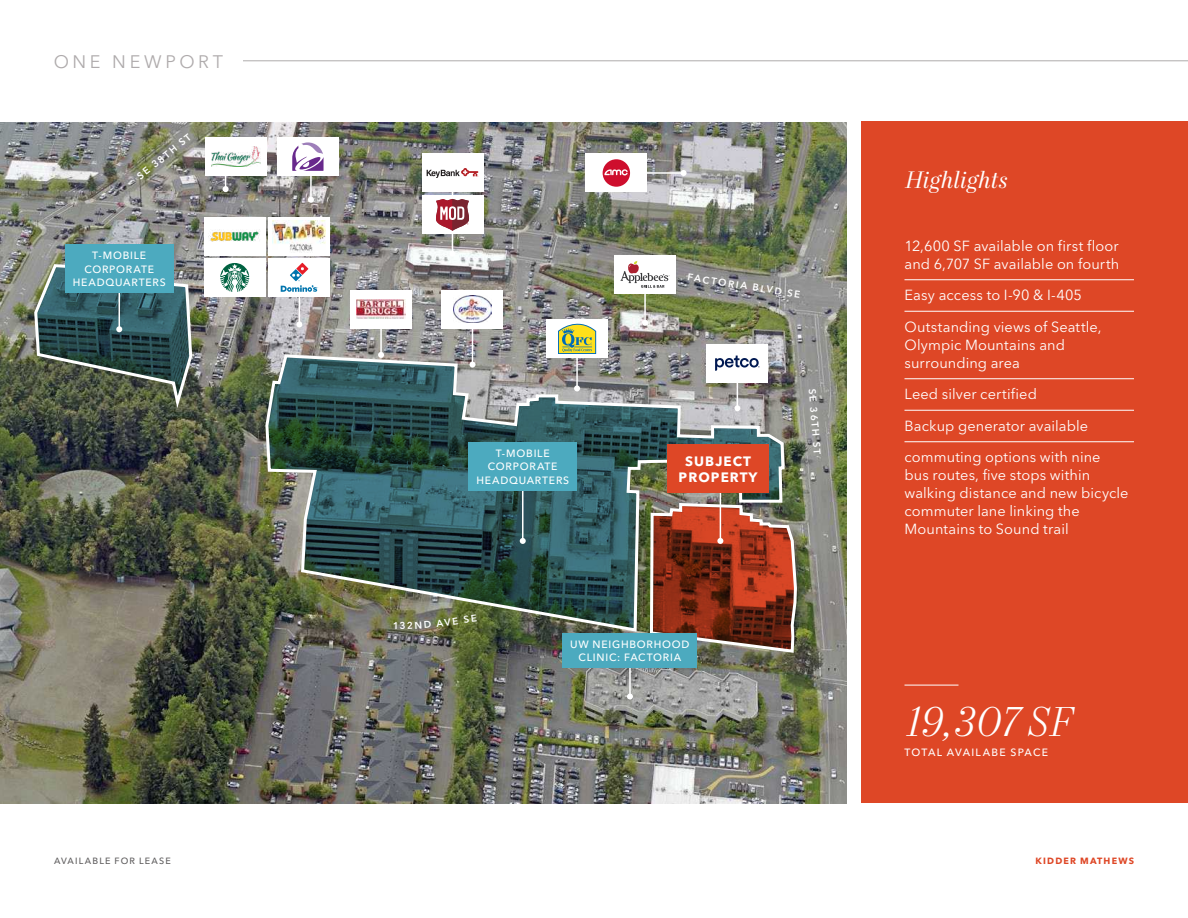
<style>
.page{position:relative;width:1188px;height:918px;background:#fff}
.page>*{position:absolute;margin:0;border:0;box-sizing:border-box;transform-origin:0 0}
.t1{font:italic 300 42px "Mort Modern 07";letter-spacing:-.005em;color:#fff}
.t2{font:italic 24px "Mort Modern 08";letter-spacing:.005em;color:#fff}
.t3{font:18px "Avenir Next LT Pro";letter-spacing:.2em;color:#afabac}
.t4{font:14.55px/18px "Avenir Next LT Pro";letter-spacing:.005em;color:#fff}
.t5{font:700 13.5px/16.5px "Avenir Next LT Pro";letter-spacing:.08em;color:#fff;text-align:center}
.t6{font:500 10.5px/13.5px "Avenir Next LT Pro";letter-spacing:.075em;color:#fff;text-align:center}
.t7{font:500 10.5px "Avenir Next LT Pro";letter-spacing:.12em;color:#fff}
.t8{font:600 9.75px "Avenir Next LT Pro";color:#fff}
.t9{font:500 9px "Avenir Next LT Pro";letter-spacing:.13em;color:#5f5d5e}
.t10{font:700 9px "Avenir Next LT Pro";letter-spacing:.13em;color:#de4726}
</style>
<div class="page">
<div style="left:862px;top:122px;width:326px;height:681px;background:#de4726"></div>
<img style="left:0;top:122px;width:847px;height:681px">
<hr style="left:904px;top:685px;width:54px;height:1px;background:#fff">
<hr style="left:904px;top:279px;width:230px;height:1px;background:#fff">
<hr style="left:904px;top:311px;width:230px;height:1px;background:#fff">
<hr style="left:904px;top:378px;width:230px;height:1px;background:#fff">
<hr style="left:904px;top:410px;width:230px;height:1px;background:#fff">
<hr style="left:904px;top:441px;width:230px;height:1px;background:#fff">
<div style="left:269px;top:217px;width:61px;height:39px;background:#fff"></div>
<img style="left:273px;top:221px;width:53px;height:32px">
<div style="left:269px;top:258px;width:61px;height:39px;background:#fff"></div>
<svg style="left:281px;top:263px;width:37px;height:29px"></svg>
<div style="left:707px;top:344px;width:61px;height:38px;background:#fff"></div>
<img style="left:264px;top:353px;width:522px;height:281px">
<hr style="left:720px;top:459px;width:1px;height:82px;background:#fff">
<img style="left:648px;top:501px;width:150px;height:154px">
<div style="left:667px;top:445px;width:102px;height:48px;background:#de4726"></div>
<hr style="left:522px;top:477px;width:2px;height:64px;background:#fff">
<svg style="left:520px;top:538px;width:6px;height:6px"></svg>
<div style="left:468px;top:442px;width:109px;height:48px;background:#4caabf"></div>
<svg style="left:33px;top:263px;width:161px;height:152px;background:#485f5a"></svg>
<div style="left:65px;top:245px;width:109px;height:48px;background:#4caabf"></div>
<hr style="left:629px;top:659px;width:2px;height:38px;background:#fff">
<svg style="left:627px;top:694px;width:6px;height:6px"></svg>
<div style="left:563px;top:633px;width:134px;height:35px;background:#4caabf"></div>
<hr style="left:299px;top:294px;width:1px;height:30px;background:#fff">
<svg style="left:296px;top:321px;width:6px;height:6px"></svg>
<hr style="left:380px;top:318px;width:2px;height:37px;background:#fff">
<svg style="left:378px;top:352px;width:6px;height:6px"></svg>
<hr style="left:472px;top:327px;width:1px;height:38px;background:#fff">
<svg style="left:470px;top:362px;width:6px;height:6px"></svg>
<hr style="left:576px;top:347px;width:2px;height:41px;background:#fff">
<svg style="left:574px;top:385px;width:6px;height:6px"></svg>
<hr style="left:636px;top:172px;width:48px;height:2px;background:#fff">
<svg style="left:681px;top:170px;width:6px;height:6px"></svg>
<hr style="left:644px;top:291px;width:2px;height:32px;background:#fff">
<svg style="left:642px;top:320px;width:6px;height:6px"></svg>
<svg style="left:734px;top:381px;width:6px;height:30px"></svg>
<svg style="left:223px;top:176px;width:6px;height:16px"></svg>
<hr style="left:310px;top:166px;width:2px;height:34px;background:#fff">
<svg style="left:308px;top:197px;width:6px;height:6px"></svg>
<hr style="left:452px;top:184px;width:1px;height:70px;background:#fff">
<svg style="left:449px;top:251px;width:6px;height:6px"></svg>
<div style="left:204px;top:217px;width:61px;height:39px;background:#fff"></div>
<img style="left:209px;top:230px;width:50px;height:12px">
<div style="left:204px;top:258px;width:61px;height:39px;background:#fff"></div>
<svg style="left:220px;top:263px;width:29px;height:29px"></svg>
<div style="left:205px;top:138px;width:62px;height:38px;background:#fff"></div>
<img style="left:211px;top:146px;width:50px;height:21px">
<div style="left:277px;top:138px;width:61px;height:38px;background:#fff"></div>
<svg style="left:292px;top:142px;width:31px;height:29px"></svg>
<div style="left:350px;top:290px;width:62px;height:38px;background:#fff"></div>
<img style="left:356px;top:300px;width:50px;height:18px">
<div style="left:442px;top:290px;width:61px;height:38px;background:#fff"></div>
<img style="left:453px;top:296px;width:39px;height:27px">
<div style="left:422px;top:196px;width:61px;height:38px;background:#fff"></div>
<svg style="left:436px;top:199px;width:33px;height:32px"></svg>
<div style="left:422px;top:154px;width:61px;height:38px;background:#fff"></div>
<svg style="left:427px;top:168px;width:52px;height:10px"></svg>
<div style="left:614px;top:255px;width:62px;height:38px;background:#fff"></div>
<svg style="left:621px;top:261px;width:49px;height:27px"></svg>
<div style="left:586px;top:154px;width:61px;height:38px;background:#fff"></div>
<div style="left:603px;top:159px;width:27px;height:28px;background:#ce0e2d;border-radius:50%"></div>
<svg style="left:604px;top:169px;width:24px;height:7px"></svg>
<div style="left:546px;top:320px;width:62px;height:38px;background:#fff"></div>
<svg style="left:558px;top:324px;width:38px;height:30px"></svg>
<hr style="left:243px;top:61px;width:945px;height:1px;background:#afabac">
<svg style="left:393px;top:614px;width:84px;height:15px"></svg>
<p class="t3" style="left:54px;top:51px;width:171px">ONE NEWPORT</p>
<p class="t8" style="left:135px;top:173px;width:68px;rotate:-39deg">SE 38TH ST</p>
<p class="t6" style="left:73px;top:249px;width:94px">T-MOBILE<br>CORPORATE<br>HEADQUARTERS</p>
<p class="t6" style="left:476px;top:446px;width:94px">T-MOBILE<br>CORPORATE<br>HEADQUARTERS</p>
<p class="t8" style="left:689px;top:271px;width:116px;rotate:9deg">FACTORIA BLVD SE</p>
<p class="t5" style="left:679px;top:453px;width:80px">SUBJECT<br>PROPERTY</p>
<p class="t8" style="left:818px;top:388px;width:68px;rotate:85deg">SE 36TH ST</p>
<p class="t6" style="left:570px;top:637px;width:121px">UW NEIGHBORHOOD<br>CLINIC: FACTORIA</p>
<h2 class="t2" style="left:904px;top:165px;width:105px">Highlights</h2>
<p class="t4" style="left:904px;top:237px;width:216px">12,600 SF available on first floor and 6,707 SF available on fourth</p>
<p class="t4" style="left:904px;top:279px;width:199px;line-height:31.5px">Easy access to I-90 &amp; I-405<br>Outstanding views of Seattle,</p>
<p class="t4" style="left:904px;top:336px;width:162px">Olympic Mountains and surrounding area</p>
<p class="t4" style="left:904px;top:378px;width:198px;line-height:31.5px">Leed silver certified<br>Backup generator available commuting options with nine</p>
<p class="t4" style="left:904px;top:466px;width:226px">bus routes, five stops within walking distance and new bicycle commuter lane linking the<br>Mountains to Sound trail</p>
<h1 class="t1" style="left:904px;top:696px;width:169px">19,307 SF</h1>
<p class="t7" style="left:904px;top:746px;width:145px">TOTAL AVAILABE SPACE</p>
<p class="t9" style="left:54px;top:855px;width:118px">AVAILABLE FOR LEASE</p>
<p class="t10" style="left:1036px;top:855px;width:100px">KIDDER MATHEWS</p>
</div>
